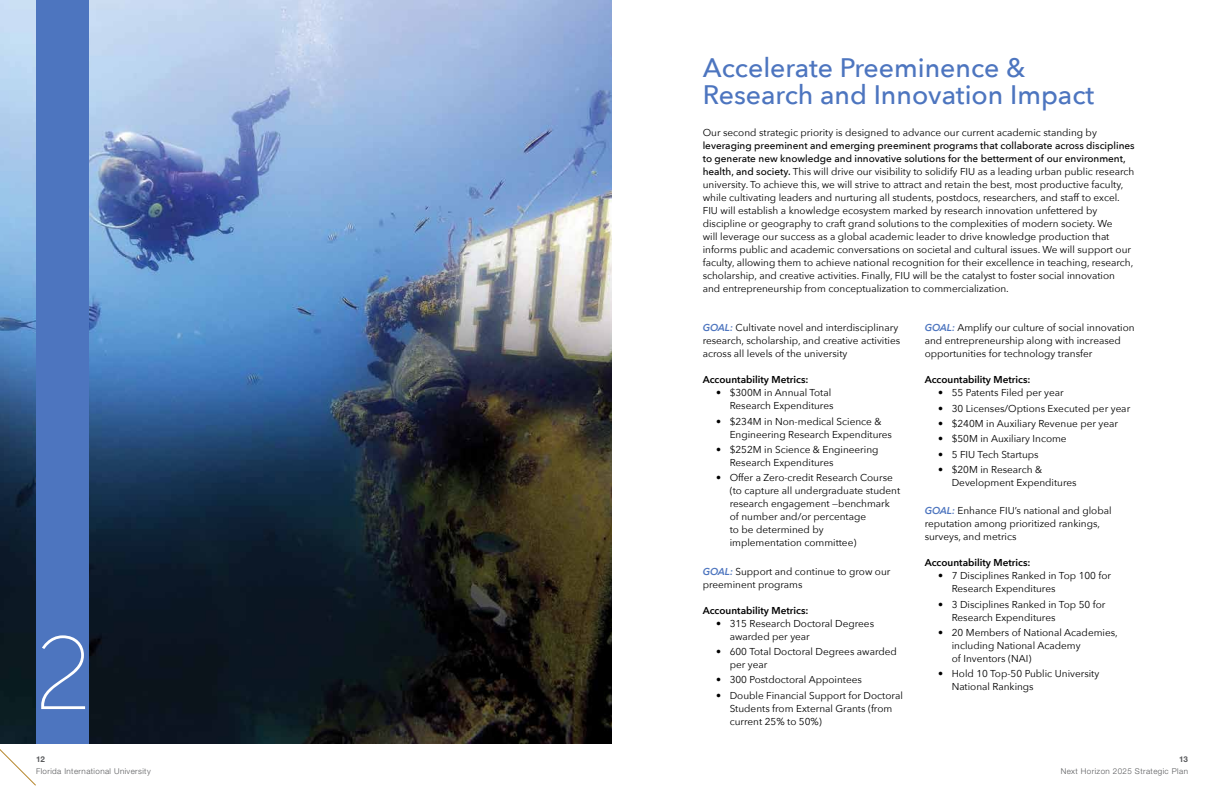
<style>
.page{position:relative;width:1224px;height:792px;background:#fff}
.page>*{position:absolute;margin:0;border:0;box-sizing:border-box;transform-origin:0 0}
.t1{font:300 103.5px "Museo Sans Display";color:#fff}
.t2{font:500 26.7px/26.8px "Avenir Next";color:#4d75bf}
.t3{font:10px/13px "Avenir Next";color:#000}
.t4{font:600 10px "Avenir Next";color:#000}
.t5{font:300 8px "Helvetica Neue LT Std";letter-spacing:.05em;color:#58595b}
.t6{font:700 8px "Helvetica Neue LT Std";color:#58595b}
.s1{font-weight:500}
.s2{font-weight:600;font-style:italic;color:#4d75bf}
</style>
<div class="page">
<img style="left:0;top:0;width:612px;height:743px">
<div style="left:36px;top:0;width:53px;height:743px;background:#4d75bf"></div>
<svg style="left:0;top:456px;width:37px;height:330px;background:#2d3c48"></svg>
<h2 class="t2" style="left:703px;top:53px;width:393px">Accelerate Preeminence &amp;<br>Research and Innovation Impact</h2>
<h1 class="t1" style="left:36px;top:619px;width:56px">2</h1>
<p class="t3" style="left:703px;top:126px;width:396px">Our second strategic priority is designed to advance our current academic standing by</p>
<p class="t3" style="left:703px;top:139px;width:434px"><span class="s1">leveraging preeminent and emerging preeminent programs that collaborate across disciplines to generate new knowledge and innovative solutions for the betterment of our environment, health, and society.</span> This will drive our visibility to solidify FIU as a leading urban public research university. To achieve this, we will strive to attract and retain the best, most productive faculty, while cultivating leaders and nurturing all students, postdocs, researchers, and staff to excel.<br>FIU will establish a knowledge ecosystem marked by research innovation unfettered by discipline or geography to craft grand solutions to the complexities of modern society. We<br>will leverage our success as a global academic leader to drive knowledge production that informs public and academic conversations on societal and cultural issues. We will support our faculty, allowing them to achieve national recognition for their excellence in teaching, research, scholarship, and creative activities. Finally, FIU will be the catalyst to foster social innovation and entrepreneurship from conceptualization to commercialization.</p>
<p class="t3" style="left:703px;top:321px;width:199px"><span class="s2">GOAL:</span> Cultivate novel and interdisciplinary research, scholarship, and creative activities across all levels of the university</p>
<p class="t4" style="left:703px;top:371px;width:107px">Accountability Metrics:</p>
<p class="t3" style="left:716px;top:386px;width:119px;text-align:right">• $300M in Annual Total<br>Research Expenditures</p>
<p class="t3" style="left:730px;top:414px;width:164px;text-indent:-14px">• $234M in Non-medical Science &amp;<br>Engineering Research Expenditures</p>
<p class="t3" style="left:730px;top:442px;width:150px;text-indent:-14px">• $252M in Science &amp; Engineering<br>Research Expenditures</p>
<p class="t3" style="left:730px;top:471px;width:172px;text-indent:-14px">• Offer a Zero-credit Research Course (to capture all undergraduate student research engagement —benchmark of number and/or percentage<br>to be determined by<br>implementation committee)</p>
<p class="t3" style="left:703px;top:564px;width:189px"><span class="s2">GOAL:</span> Support and continue to grow our preeminent programs</p>
<p class="t4" style="left:703px;top:601px;width:107px">Accountability Metrics:</p>
<p class="t3" style="left:730px;top:616px;width:146px;text-indent:-14px">• 315 Research Doctoral Degrees awarded per year</p>
<p class="t3" style="left:730px;top:644px;width:169px;text-indent:-14px">• 600 Total Doctoral Degrees awarded per year</p>
<p class="t3" style="left:716px;top:673px;width:147px">• 300 Postdoctoral Appointees</p>
<p class="t3" style="left:730px;top:688px;width:175px;text-indent:-14px">• Double Financial Support for Doctoral<br>Students from External Grants (from current 25% to 50%)</p>
<p class="t3" style="left:925px;top:321px;width:212px"><span class="s2">GOAL:</span> Amplify our culture of social innovation and entrepreneurship along with increased opportunities for technology transfer</p>
<p class="t4" style="left:925px;top:371px;width:107px">Accountability Metrics:</p>
<p class="t3" style="left:938px;top:386px;width:127px">• 55 Patents Filed per year</p>
<p class="t3" style="left:938px;top:401px;width:194px">• 30 Licenses/Options Executed per year</p>
<p class="t3" style="left:938px;top:416px;width:181px">• $240M in Auxiliary Revenue per year</p>
<p class="t3" style="left:938px;top:432px;width:130px">• $50M in Auxiliary Income</p>
<p class="t3" style="left:938px;top:447px;width:102px">• 5 FIU Tech Startups</p>
<p class="t3" style="left:952px;top:462px;width:126px;text-indent:-14px">• $20M in Research &amp;<br>Development Expenditures</p>
<p class="t3" style="left:925px;top:504px;width:188px"><span class="s2">GOAL:</span> Enhance FIU’s national and global reputation among prioritized rankings, surveys, and metrics</p>
<p class="t4" style="left:925px;top:554px;width:107px">Accountability Metrics:</p>
<p class="t3" style="left:952px;top:569px;width:161px;text-indent:-14px">• 7 Disciplines Ranked in Top 100 for<br>Research Expenditures</p>
<p class="t3" style="left:952px;top:597px;width:155px;text-indent:-14px">• 3 Disciplines Ranked in Top 50 for<br>Research Expenditures</p>
<p class="t3" style="left:952px;top:625px;width:168px;text-indent:-14px">• 20 Members of National Academies, including National Academy<br>of Inventors (NAI)</p>
<p class="t3" style="left:952px;top:667px;width:149px;text-indent:-14px">• Hold 10 Top-50 Public University<br>National Rankings</p>
<p class="t6" style="left:36px;top:754px;width:10px">12</p>
<p class="t6" style="left:1179px;top:754px;width:10px">13</p>
<p class="t5" style="left:36px;top:766px;width:116px">Florida International University</p>
<p class="t5" style="left:1061px;top:766px;width:129px">Next Horizon 2025 Strategic Plan</p>
</div>
